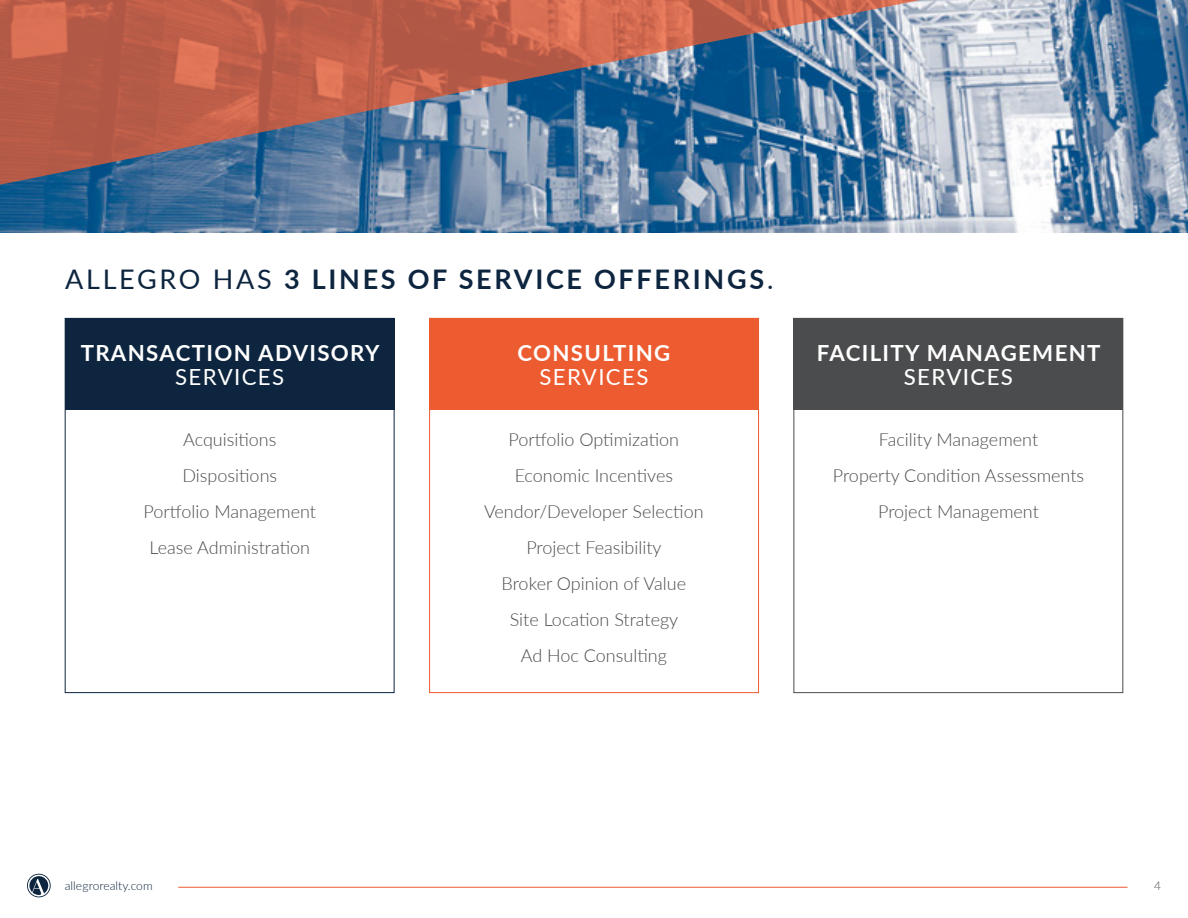
<style>
.page{position:relative;width:1188px;height:918px;background:#fff}
.page>*{position:absolute;margin:0;border:0;box-sizing:border-box;transform-origin:0 0}
.t1{font:700 27px "Lato";letter-spacing:.1em;color:#0d253f}
.t2{font:700 22.2px/23.9px "Lato";letter-spacing:.06em;color:#fff;text-align:center}
.t3{font:300 18px "Lato";color:#4b4c4d}
.t4{font:300 12px "Lato";color:#0d253f}
.t5{font:300 12px "Lato";color:#4b4c4d}
.s1{font-weight:400}
.s2{font-weight:500}
</style>
<div class="page">
<svg style="left:27px;top:874px;width:24px;height:23px"></svg>
<hr style="left:178px;top:887px;width:950px;height:1px;background:#ed5b30">
<img style="left:0;top:0;width:1188px;height:233px">
<svg style="left:0;top:0;width:920px;height:185px;background:#8a6f77"></svg>
<div style="left:65px;top:318px;width:330px;height:92px;background:#0d253f"></div>
<div style="left:429px;top:318px;width:330px;height:92px;background:#ed5b30"></div>
<div style="left:794px;top:318px;width:329px;height:92px;background:#4b4c4d"></div>
<p class="t1" style="left:65px;top:260px;width:710px"><span class="s1">ALLEGRO HAS</span> 3 LINES OF SERVICE OFFERINGS<span class="s1">.</span></p>
<p class="t2" style="left:81px;top:340px;width:300px">TRANSACTION ADVISORY<br><span class="s1">SERVICES</span></p>
<p class="t2" style="left:517px;top:340px;width:155px">CONSULTING<br><span class="s1">SERVICES</span></p>
<p class="t2" style="left:817px;top:340px;width:285px">FACILITY MANAGEMENT<br><span class="s2">SERVICES</span></p>
<p class="t3" style="left:183px;top:427px;width:95px">Acquisitions</p>
<p class="t3" style="left:182px;top:463px;width:96px">Dispositions</p>
<p class="t3" style="left:144px;top:499px;width:174px">Portfolio Management</p>
<p class="t3" style="left:150px;top:535px;width:162px">Lease Administration</p>
<p class="t3" style="left:508px;top:427px;width:172px">Portfolio Optimization</p>
<p class="t3" style="left:515px;top:463px;width:160px">Economic Incentives</p>
<p class="t3" style="left:484px;top:499px;width:221px">Vendor/Developer Selection</p>
<p class="t3" style="left:526px;top:535px;width:137px">Project Feasibility</p>
<p class="t3" style="left:502px;top:571px;width:186px">Broker Opinion of Value</p>
<p class="t3" style="left:510px;top:607px;width:170px">Site Location Strategy</p>
<p class="t3" style="left:521px;top:643px;width:148px">Ad Hoc Consulting</p>
<p class="t3" style="left:879px;top:427px;width:161px">Facility Management</p>
<p class="t3" style="left:833px;top:463px;width:253px">Property Condition Assessments</p>
<p class="t3" style="left:878px;top:499px;width:162px">Project Management</p>
<p class="t4" style="left:65px;top:878px;width:89px">allegrorealty.com</p>
<p class="t5" style="left:1154px;top:878px;width:8px">4</p>
</div>
